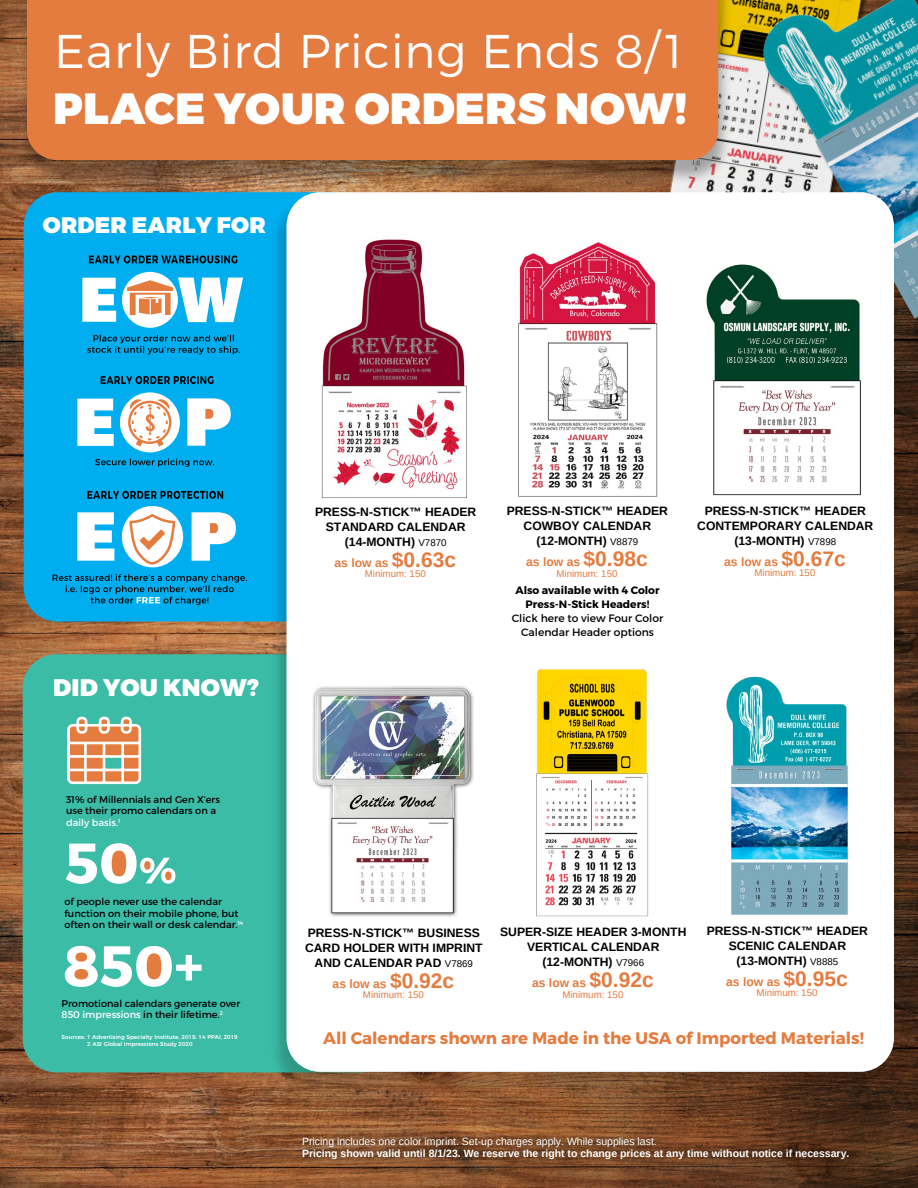
<style>
.page{position:relative;width:918px;height:1188px;background:#fff}
.page>*{position:absolute;margin:0;border:0;box-sizing:border-box;transform-origin:0 0}
.t1{font:300 47.25px "Montserrat";letter-spacing:.02em;color:#fff}
.t2{font:900 43.65px "Montserrat";color:#fff}
.t3{font:900 24px "Montserrat";letter-spacing:.01em;color:#fff}
.t4{font:900 22.5px "Montserrat";letter-spacing:.01em;color:#fff}
.t5{font:700 16.65px "Montserrat";color:#e47b3f}
.t6{font:700 12.15px/15px "Arimo";color:#000;text-align:center}
.t7{font:700 12.15px "Arimo";color:#e47b3f}
.t8{font:10.8px/14px "Montserrat";color:#000;text-align:center}
.t9{font:700 10.8px/14px "Montserrat";color:#000;text-align:center}
.t10{font:700 10.5px "Arimo";color:#fff}
.t11{font:10.5px "Arimo";color:#fff}
.t12{font:9.75px/11.7px "Montserrat";color:#000}
.t13{font:9.75px "Arimo";color:#e47b3f}
.t14{font:500 5.7px/6.9px "Montserrat";color:#fff}
.s1{color:#fff}
.s2{font-weight:400;font-size:9.75px}
.s3{font-size:21px}
</style>
<div class="page">
<img style="left:0;top:0;width:918px;height:591px">
<img style="left:720px;top:0;width:198px;height:344px">
<img style="left:738px;top:0;width:180px;height:334px">
<img style="left:0;top:591px;width:918px;height:597px">
<div style="left:23px;top:654px;width:372px;height:418px;background:#3bbca7;border-radius:34px"></div>
<div style="left:24px;top:192px;width:341px;height:430px;background:#00aeef;border-radius:34px"></div>
<div style="left:19px;top:0;width:713px;height:185px;background:#000;opacity:.31"></div>
<div style="left:27px;top:0;width:691px;height:160px;background:#e47b3f"></div>
<div style="left:269px;top:194px;width:628px;height:902px;background:#000;opacity:.2"></div>
<div style="left:286px;top:192px;width:608px;height:880px;background:#fff;border-radius:34px"></div>
<img style="left:706px;top:264px;width:155px;height:232px">
<img style="left:518px;top:242px;width:140px;height:255px">
<img style="left:321px;top:239px;width:146px;height:259px">
<div style="left:295px;top:1130px;width:572px;height:37px;background:#000;opacity:.75"></div>
<img style="left:312px;top:686px;width:162px;height:231px">
<svg style="left:67px;top:716px;width:75px;height:69px;background:#d5b08d"></svg>
<svg style="left:66px;top:843px;width:109px;height:41px"></svg>
<svg style="left:65px;top:946px;width:137px;height:41px"></svg>
<svg style="left:82px;top:278px;width:34px;height:44px"></svg>
<svg style="left:122px;top:272px;width:121px;height:56px"></svg>
<svg style="left:120px;top:392px;width:60px;height:60px"></svg>
<svg style="left:77px;top:399px;width:37px;height:47px;background:#d3f1fc"></svg>
<svg style="left:187px;top:398px;width:44px;height:48px"></svg>
<svg style="left:122px;top:506px;width:61px;height:61px"></svg>
<svg style="left:192px;top:512px;width:44px;height:49px"></svg>
<svg style="left:77px;top:512px;width:37px;height:49px;background:#d5f1fc"></svg>
<svg style="left:89px;top:255px;width:148px;height:8px"></svg>
<svg style="left:87px;top:335px;width:153px;height:20px"></svg>
<svg style="left:101px;top:376px;width:113px;height:8px"></svg>
<svg style="left:95px;top:458px;width:119px;height:9px"></svg>
<svg style="left:87px;top:491px;width:136px;height:8px"></svg>
<svg style="left:53px;top:574px;width:194px;height:31px"></svg>
<img style="left:536px;top:669px;width:113px;height:248px">
<img style="left:726px;top:676px;width:122px;height:239px">
<h1 class="t1" style="left:54px;top:22px;width:630px">Early Bird Pricing Ends 8/1</h1>
<h2 class="t2" style="left:53px;top:81px;width:636px">PLACE YOUR ORDERS NOW!</h2>
<h3 class="t4" style="left:43px;top:211px;width:224px">ORDER EARLY FOR</h3>
<h3 class="t3" style="left:53px;top:673px;width:208px">DID YOU KNOW?</h3>
<p class="t12" style="left:66px;top:793px;width:155px">31% of Millennials and Gen X’ers use their promo calendars on a <span class="s1">daily basis.</span><sup>1</sup></p>
<p class="t12" style="left:65px;top:896px;width:180px">of people never use the calendar function on their mobile phone, but often on their wall or desk calendar.<sup>14</sup></p>
<p class="t12" style="left:62px;top:997px;width:180px">Promotional calendars generate over<br><span class="s1">850 impressions</span> in their lifetime.<sup>2</sup></p>
<p class="t14" style="left:87px;top:1033px;width:152px;text-indent:-26px">Sources: 1 Advertising Specialty Institute, 2019. 14 PPAI, 2019<br>2 ASI Global Impressions Study 2020</p>
<p class="t6" style="left:315px;top:504px;width:163px">PRESS-N-STICK™ HEADER<br>STANDARD CALENDAR (14-MONTH) <span class="s2">V7870</span></p>
<p class="t7" style="left:334px;top:554px;width:123px">as low as <span class="s3">$0.63c</span></p>
<p class="t13" style="left:365px;top:568px;width:63px">Minimum: 150</p>
<p class="t6" style="left:507px;top:504px;width:163px">PRESS-N-STICK™ HEADER<br>COWBOY CALENDAR (12-MONTH) <span class="s2">V8879</span></p>
<p class="t7" style="left:526px;top:554px;width:123px">as low as <span class="s3">$0.98c</span></p>
<p class="t13" style="left:556px;top:567px;width:63px">Minimum: 150</p>
<p class="t9" style="left:515px;top:584px;width:146px">Also available with 4 Color<br>Press-N-Stick Headers!</p>
<p class="t8" style="left:512px;top:611px;width:153px">Click here to view Four Color<br>Calendar Header options</p>
<p class="t6" style="left:697px;top:503px;width:178px">PRESS-N-STICK™ HEADER<br>CONTEMPORARY CALENDAR (13-MONTH) <span class="s2">V7898</span></p>
<p class="t7" style="left:724px;top:553px;width:123px">as low as <span class="s3">$0.67c</span></p>
<p class="t13" style="left:754px;top:567px;width:63px">Minimum: 150</p>
<p class="t6" style="left:305px;top:925px;width:179px">PRESS-N-STICK™ BUSINESS<br>CARD HOLDER WITH IMPRINT<br>AND CALENDAR PAD <span class="s2">V7869</span></p>
<p class="t7" style="left:333px;top:975px;width:123px">as low as <span class="s3">$0.92c</span></p>
<p class="t13" style="left:363px;top:989px;width:63px">Minimum: 150</p>
<p class="t6" style="left:500px;top:925px;width:188px">SUPER-SIZE HEADER 3-MONTH<br>VERTICAL CALENDAR (12-MONTH) <span class="s2">V7966</span></p>
<p class="t7" style="left:532px;top:975px;width:123px">as low as <span class="s3">$0.92c</span></p>
<p class="t13" style="left:562px;top:988px;width:63px">Minimum: 150</p>
<p class="t6" style="left:707px;top:923px;width:163px">PRESS-N-STICK™ HEADER<br>SCENIC CALENDAR (13-MONTH) <span class="s2">V8885</span></p>
<p class="t7" style="left:726px;top:973px;width:123px">as low as <span class="s3">$0.95c</span></p>
<p class="t13" style="left:756px;top:987px;width:63px">Minimum: 150</p>
<h3 class="t5" style="left:323px;top:1028px;width:542px">All Calendars shown are Made in the USA of Imported Materials!</h3>
<p class="t11" style="left:302px;top:1135px;width:356px">Pricing includes one color imprint. Set-up charges apply. While supplies last.</p>
<p class="t10" style="left:302px;top:1146px;width:549px">Pricing shown valid until 8/1/23. We reserve the right to change prices at any time without notice if necessary.</p>
</div>
